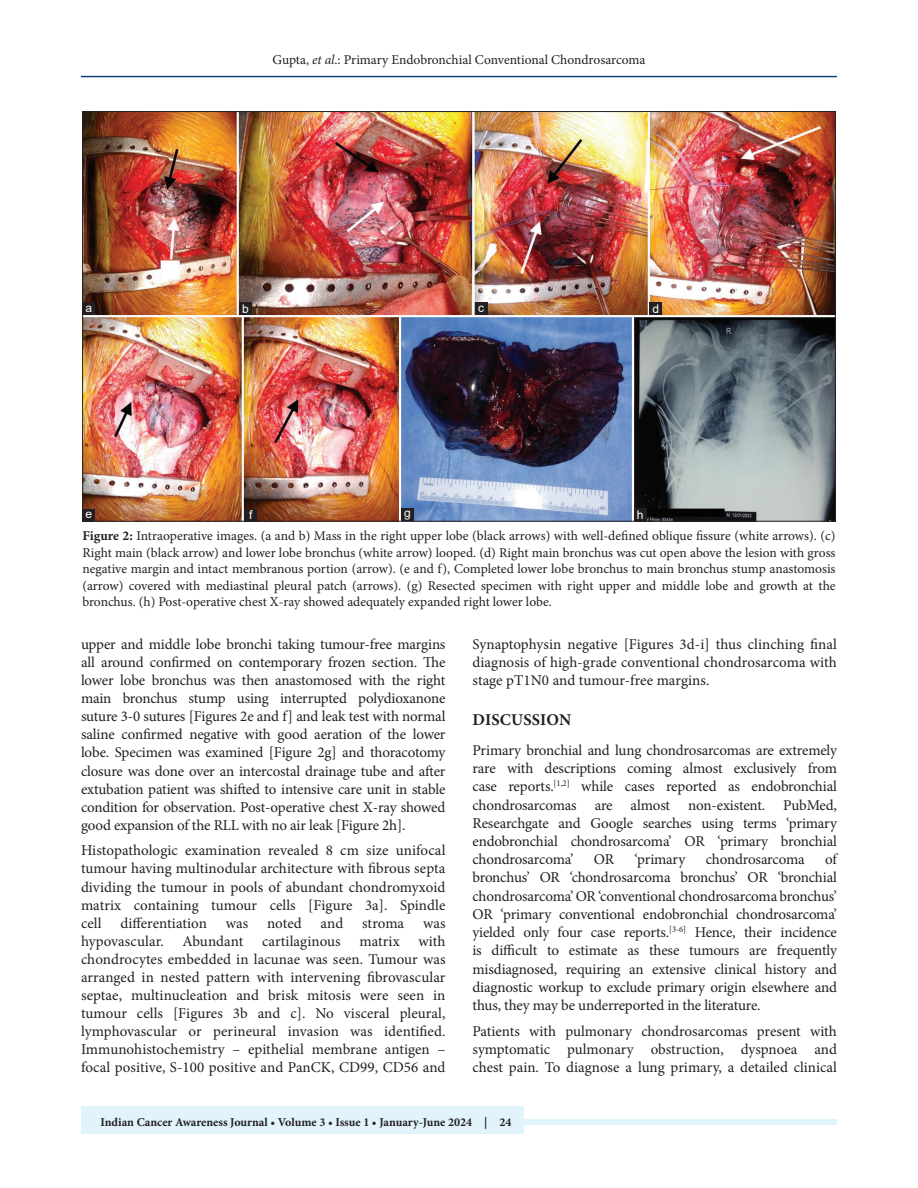
<style>
.page{position:relative;width:918px;height:1188px;background:#fff}
.page>*{position:absolute;margin:0;border:0;box-sizing:border-box;transform-origin:0 0}
.t1{font:700 16.5px "Minion Pro";letter-spacing:.01em;color:#231f20}
.TX{font:15px/18.1px "Minion Pro";letter-spacing:-.005em;color:#231f20;text-align:justify}
.FGC{font:13.5px/16.5px "Minion Pro";letter-spacing:-.005em;color:#231f20;text-align:justify}
.t2{font:700 12px "Minion Pro";color:#231f20}
.LABEL{font:12px "Arial";color:#fff}
.s1{font-style:italic}
.s2{font-weight:700}
</style>
<div class="page">
<hr style="left:81px;top:76px;width:756px;height:1px;background:#164077">
<div style="left:81px;top:1119px;width:756px;height:6px;background:#e1f4fc"></div>
<div style="left:81px;top:1106px;width:442px;height:28px;background:#e1f4fc"></div>
<img style="left:84px;top:113px;width:750px;height:406px">
<div style="left:650px;top:302px;width:12px;height:13px;background:#231f20"></div>
<div style="left:634px;top:508px;width:13px;height:13px;background:#231f20"></div>
<div style="left:475px;top:302px;width:12px;height:13px;background:#231f20"></div>
<div style="left:401px;top:508px;width:13px;height:13px;background:#231f20"></div>
<div style="left:239px;top:302px;width:13px;height:13px;background:#231f20"></div>
<div style="left:244px;top:509px;width:13px;height:12px;background:#231f20"></div>
<div style="left:82px;top:302px;width:13px;height:13px;background:#231f20"></div>
<div style="left:82px;top:509px;width:13px;height:12px;background:#231f20"></div>
<p class="LABEL" style="left:85px;top:299px;width:8px">a</p>
<p class="LABEL" style="left:85px;top:506px;width:8px">e</p>
<p class="FGC" style="left:273px;top:51px;width:374px">Gupta, <span class="s1">et al</span>.: Primary Endobronchial Conventional Chondrosarcoma</p>
<p class="LABEL" style="left:242px;top:300px;width:8px">b</p>
<p class="LABEL" style="left:249px;top:507px;width:5px">f</p>
<p class="LABEL" style="left:478px;top:299px;width:7px">c</p>
<p class="LABEL" style="left:404px;top:505px;width:8px">g</p>
<p class="LABEL" style="left:653px;top:300px;width:8px">d</p>
<p class="LABEL" style="left:637px;top:507px;width:8px">h</p>
<p class="FGC" style="left:82px;top:528px;width:755px"><span class="s2">Figure 2:</span> Intraoperative images. (a and b) Mass in the right upper lobe (black arrows) with well-defined oblique fissure (white arrows). (c)<br>Right main (black arrow) and lower lobe bronchus (white arrow) looped. (d) Right main bronchus was cut open above the lesion with gross negative margin and intact membranous portion (arrow). (e and f), Completed lower lobe bronchus to main bronchus stump anastomosis (arrow) covered with mediastinal pleural patch (arrows). (g) Resected specimen with right upper and middle lobe and growth at the bronchus. (h) Post-operative chest X-ray showed adequately expanded right lower lobe.</p>
<p class="TX" style="left:81px;top:635px;width:366px">upper and middle lobe bronchi taking tumour-free margins all around confirmed on contemporary frozen section. The lower lobe bronchus was then anastomosed with the right main bronchus stump using interrupted polydioxanone suture 3-0 sutures [Figures 2e and f] and leak test with normal saline confirmed negative with good aeration of the lower lobe. Specimen was examined [Figure 2g] and thoracotomy closure was done over an intercostal drainage tube and after extubation patient was shifted to intensive care unit in stable condition for observation. Post-operative chest X-ray showed good expansion of the RLL with no air leak [Figure 2h].</p>
<p class="TX" style="left:81px;top:842px;width:366px">Histopathologic examination revealed 8 cm size unifocal tumour having multinodular architecture with fibrous septa dividing the tumour in pools of abundant chondromyxoid matrix containing tumour cells [Figure 3a]. Spindle cell</p>
<p class="TX" style="left:120px;top:914px;width:88px">differentiation</p>
<p class="TX" style="left:226px;top:914px;width:24px">was</p>
<p class="TX" style="left:267px;top:914px;width:36px">noted</p>
<p class="TX" style="left:321px;top:914px;width:24px">and</p>
<p class="TX" style="left:362px;top:914px;width:44px">stroma</p>
<p class="TX" style="left:81px;top:914px;width:366px;text-indent:342px">was hypovascular. Abundant cartilaginous matrix with chondrocytes embedded in lacunae was seen. Tumour was arranged in nested pattern with intervening fibrovascular septae, multinucleation and brisk mitosis were seen in tumour cells [Figures 3b and c]. No visceral pleural, lymphovascular or perineural invasion was identified.<br>Immunohistochemistry – epithelial membrane antigen – focal positive, S-100 positive and PanCK, CD99, CD56 and</p>
<p class="TX" style="left:472px;top:635px;width:366px">Synaptophysin negative [Figures 3d-i] thus clinching final diagnosis of high-grade conventional chondrosarcoma with stage pT1N0 and tumour-free margins.</p>
<h1 class="t1" style="left:473px;top:708px;width:100px">DISCUSSION</h1>
<p class="TX" style="left:472px;top:741px;width:366px">Primary bronchial and lung chondrosarcomas are extremely rare with descriptions coming almost exclusively from case reports.<sup>[1,2]</sup> while cases reported as endobronchial chondrosarcomas are almost non-existent. PubMed, Researchgate and Google searches using terms ‘primary endobronchial chondrosarcoma’ OR ‘primary bronchial chondrosarcoma’</p>
<p class="TX" style="left:594px;top:850px;width:22px">OR</p>
<p class="TX" style="left:635px;top:850px;width:52px">‘primary</p>
<p class="TX" style="left:706px;top:850px;width:100px">chondrosarcoma</p>
<p class="TX" style="left:472px;top:850px;width:366px;text-indent:353px">of bronchus’ OR ‘chondrosarcoma bronchus’ OR ‘bronchial chondrosarcoma’ OR ‘conventional chondrosarcoma bronchus’ OR ‘primary conventional endobronchial chondrosarcoma’ yielded only four case reports.<sup>[3-6]</sup> Hence, their incidence is difficult to estimate as these tumours are frequently misdiagnosed, requiring an extensive clinical history and diagnostic workup to exclude primary origin elsewhere and thus, they may be underreported in the literature.</p>
<p class="TX" style="left:472px;top:1022px;width:366px">Patients with pulmonary chondrosarcomas present with symptomatic pulmonary obstruction, dyspnoea and chest pain. To diagnose a lung primary, a detailed clinical</p>
<p class="t2" style="left:100px;top:1113px;width:412px">Indian Cancer Awareness Journal • Volume 3 • Issue 1 • January-June 2024 | 24</p>
</div>
